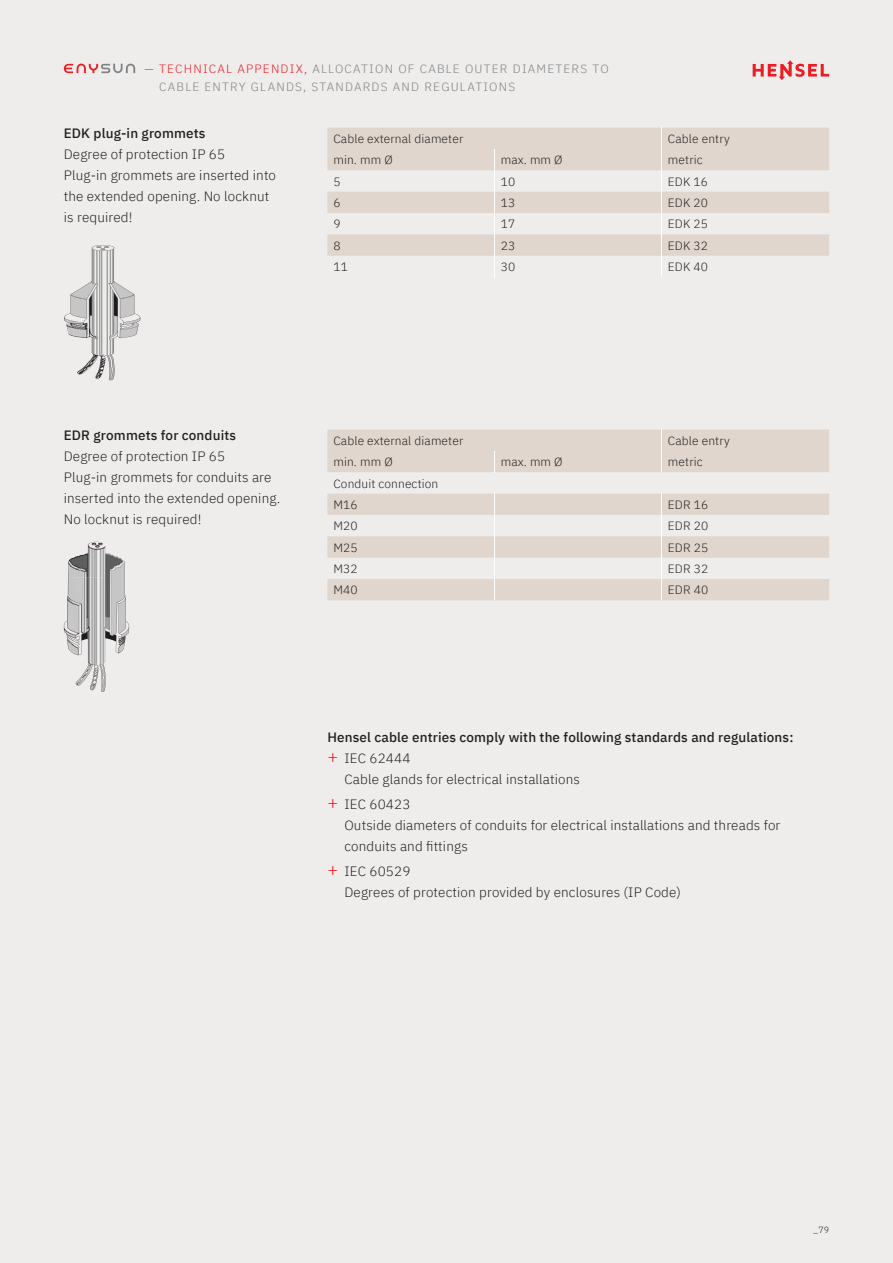
<style>
.page{position:relative;width:893px;height:1263px;background:#eeedec}
.page>*{position:absolute;margin:0;border:0;box-sizing:border-box;transform-origin:0 0}
.t1{font:300 13.5px/21px "IBM Plex Sans";letter-spacing:.01em;color:#231f20}
.t2{font:500 13.5px "IBM Plex Sans";letter-spacing:.01em;color:#231f20}
.t3{font:300 12px/21.3px "IBM Plex Sans";letter-spacing:.01em;color:#231f20}
.t4{font:300 12px/18px "IBM Plex Sans";letter-spacing:.1em;color:#808285}
.t5{font:300 9px "IBM Plex Sans";color:#231f20}
.s1{color:#ed1c24}
.s2{font-size:18px;color:#ed1c24}
</style>
<div class="page">
<svg style="left:753px;top:60px;width:76px;height:20px"></svg>
<svg style="left:64px;top:64px;width:71px;height:9px"></svg>
<svg style="left:75px;top:553px;width:54px;height:139px"></svg>
<svg style="left:64px;top:245px;width:76px;height:135px"></svg>
<svg style="left:327px;top:128px;width:502px;height:128px;fill:#e0d6cd"></svg>
<hr style="left:494px;top:149px;width:1px;height:128px;background:#fff">
<hr style="left:661px;top:128px;width:1px;height:149px;background:#fff">
<svg style="left:327px;top:429px;width:502px;height:171px;fill:#e0d6cd"></svg>
<svg style="left:494px;top:451px;width:1px;height:21px"></svg>
<hr style="left:494px;top:494px;width:1px;height:106px;background:#fff">
<hr style="left:661px;top:429px;width:1px;height:43px;background:#fff">
<hr style="left:661px;top:494px;width:1px;height:106px;background:#fff">
<img style="left:66px;top:316px;width:39px;height:63px">
<img style="left:68px;top:542px;width:37px;height:36px">
<img style="left:64px;top:578px;width:41px;height:87px">
<img style="left:118px;top:635px;width:8px;height:18px">
<p class="t4" style="left:159px;top:60px;width:451px;text-indent:-15px"><span class="s1">— TECHNICAL APPENDIX,</span> ALLOCATION OF CABLE OUTER DIAMETERS TO<br>CABLE ENTRY GLANDS, STANDARDS AND REGULATIONS</p>
<p class="t2" style="left:64px;top:124px;width:143px">EDK plug-in grommets</p>
<p class="t1" style="left:64px;top:144px;width:214px">Degree of protection IP 65<br>Plug-in grommets are inserted into the extended opening. No locknut is required!</p>
<p class="t3" style="left:333px;top:128px;width:131px">Cable external diameter</p>
<p class="t3" style="left:668px;top:128px;width:63px">Cable entry</p>
<p class="t3" style="left:333px;top:149px;width:61px">min. mm Ø</p>
<p class="t3" style="left:501px;top:149px;width:63px">max. mm Ø</p>
<p class="t3" style="left:668px;top:149px;width:36px">metric</p>
<p class="t3" style="left:333px;top:170px;width:9px">5</p>
<p class="t3" style="left:501px;top:170px;width:16px">10</p>
<p class="t3" style="left:668px;top:170px;width:42px">EDK 16</p>
<p class="t3" style="left:333px;top:192px;width:9px">6</p>
<p class="t3" style="left:501px;top:192px;width:16px">13</p>
<p class="t3" style="left:668px;top:192px;width:42px">EDK 20</p>
<p class="t3" style="left:333px;top:213px;width:9px">9</p>
<p class="t3" style="left:501px;top:213px;width:16px">17</p>
<p class="t3" style="left:668px;top:213px;width:42px">EDK 25</p>
<p class="t3" style="left:333px;top:235px;width:9px">8</p>
<p class="t3" style="left:501px;top:235px;width:16px">23</p>
<p class="t3" style="left:668px;top:235px;width:42px">EDK 32</p>
<p class="t3" style="left:333px;top:256px;width:16px">11</p>
<p class="t3" style="left:501px;top:256px;width:16px">30</p>
<p class="t3" style="left:668px;top:256px;width:42px">EDK 40</p>
<p class="t2" style="left:64px;top:426px;width:174px">EDR grommets for conduits</p>
<p class="t1" style="left:64px;top:445px;width:218px">Degree of protection IP 65<br>Plug-in grommets for conduits are inserted into the extended opening.<br>No locknut is required!</p>
<p class="t3" style="left:333px;top:430px;width:131px">Cable external diameter</p>
<p class="t3" style="left:668px;top:430px;width:63px">Cable entry</p>
<p class="t3" style="left:333px;top:451px;width:61px">min. mm Ø</p>
<p class="t3" style="left:501px;top:451px;width:63px">max. mm Ø</p>
<p class="t3" style="left:668px;top:451px;width:36px">metric</p>
<p class="t3" style="left:333px;top:472px;width:106px">Conduit connection<br>M16</p>
<p class="t3" style="left:668px;top:494px;width:42px">EDR 16</p>
<p class="t3" style="left:333px;top:515px;width:26px">M20</p>
<p class="t3" style="left:668px;top:515px;width:42px">EDR 20</p>
<p class="t3" style="left:333px;top:536px;width:26px">M25</p>
<p class="t3" style="left:668px;top:536px;width:42px">EDR 25</p>
<p class="t3" style="left:333px;top:558px;width:26px">M32</p>
<p class="t3" style="left:668px;top:558px;width:42px">EDR 32</p>
<p class="t3" style="left:333px;top:579px;width:26px">M40</p>
<p class="t3" style="left:668px;top:579px;width:42px">EDR 40</p>
<p class="t2" style="left:327px;top:728px;width:468px">Hensel cable entries comply with the following standards and regulations:</p>
<p class="t1" style="left:327px;top:747px;width:85px"><span class="s2">+</span> IEC 62444</p>
<p class="t1" style="left:344px;top:768px;width:237px">Cable glands for electrical installations</p>
<p class="t1" style="left:344px;top:794px;width:437px;text-indent:-17px"><span class="s2">+</span> IEC 60423<br>Outside diameters of conduits for electrical installations and threads for conduits and fittings</p>
<p class="t1" style="left:344px;top:861px;width:338px;text-indent:-17px"><span class="s2">+</span> IEC 60529<br>Degrees of protection provided by enclosures (IP Code)</p>
<p class="t5" style="left:813px;top:1224px;width:17px">_79</p>
</div>
